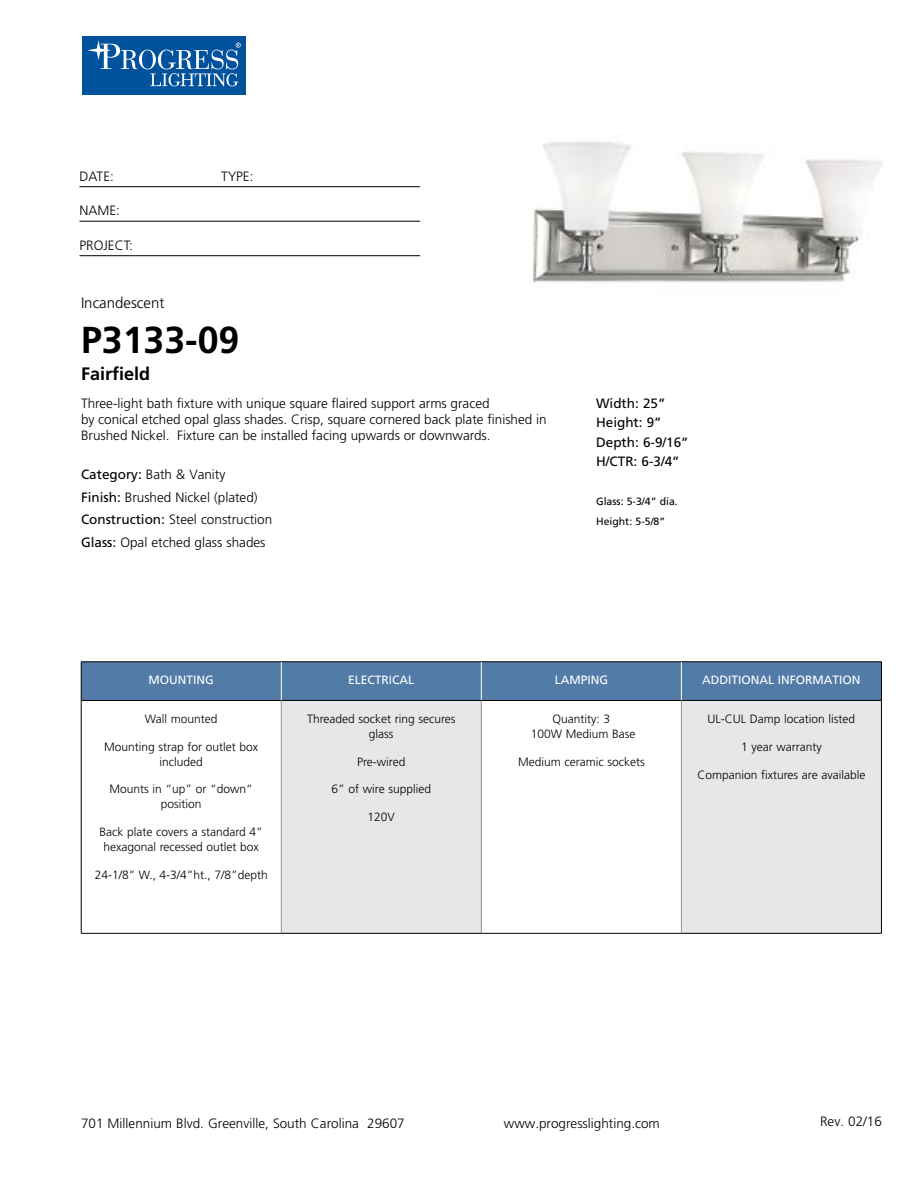
<style>
.page{position:relative;width:918px;height:1188px;background:#fff}
.page>*{position:absolute;margin:0;border:0;box-sizing:border-box;transform-origin:0 0}
.t1{font:700 37.5px "Frutiger LT Std";color:#000}
.t2{font:700 18px "Frutiger LT Std";color:#000}
.t3{font:300 15px "Frutiger LT Std";color:#000}
.t4{font:300 13.5px/22.5px "Frutiger LT Std";color:#000}
.t5{font:13.5px/19.5px "Frutiger LT Std";color:#000}
.t6{font:300 12px/15px "Frutiger LT Std";color:#000;text-align:center}
.t7{font:12px "Frutiger LT Std";color:#fff}
.t8{font:10.5px/19.5px "Frutiger LT Std";color:#000}
.s1{font-weight:400}
</style>
<div class="page">
<div style="left:82px;top:36px;width:164px;height:59px;background:#00529c"></div>
<svg style="left:139px;top:50px;width:17px;height:19px"></svg>
<div style="left:142px;top:50px;width:11px;height:19px;background:#00529c;border-radius:50%"></div>
<svg style="left:87px;top:40px;width:51px;height:29px"></svg>
<svg style="left:150px;top:43px;width:91px;height:43px"></svg>
<hr style="left:80px;top:186px;width:340px;height:1px;background:#000">
<hr style="left:80px;top:221px;width:340px;height:1px;background:#000">
<hr style="left:80px;top:255px;width:340px;height:1px;background:#000">
<div style="left:82px;top:663px;width:799px;height:37px;background:#527ba8"></div>
<div style="left:281px;top:700px;width:200px;height:233px;background:#e6e7e8"></div>
<div style="left:681px;top:700px;width:200px;height:233px;background:#e6e7e8"></div>
<hr style="left:281px;top:701px;width:1px;height:232px;background:#939598">
<hr style="left:481px;top:701px;width:1px;height:232px;background:#939598">
<hr style="left:681px;top:701px;width:1px;height:232px;background:#939598">
<hr style="left:81px;top:700px;width:200px;height:1px;background:#000">
<hr style="left:281px;top:700px;width:200px;height:1px;background:#000">
<hr style="left:481px;top:700px;width:200px;height:1px;background:#000">
<hr style="left:681px;top:700px;width:200px;height:1px;background:#000">
<hr style="left:81px;top:933px;width:200px;height:1px;background:#000">
<hr style="left:281px;top:933px;width:200px;height:1px;background:#000">
<hr style="left:481px;top:933px;width:200px;height:1px;background:#000">
<hr style="left:681px;top:933px;width:201px;height:1px;background:#000">
<hr style="left:81px;top:662px;width:200px;height:1px;background:#000">
<hr style="left:81px;top:662px;width:1px;height:38px;background:#000">
<hr style="left:281px;top:662px;width:200px;height:1px;background:#000">
<hr style="left:481px;top:662px;width:200px;height:1px;background:#000">
<hr style="left:681px;top:662px;width:201px;height:1px;background:#000">
<hr style="left:881px;top:662px;width:1px;height:38px;background:#000">
<hr style="left:81px;top:700px;width:1px;height:233px;background:#000">
<hr style="left:881px;top:700px;width:1px;height:233px;background:#000">
<hr style="left:281px;top:662px;width:1px;height:38px;background:#fff">
<hr style="left:681px;top:662px;width:1px;height:38px;background:#fff">
<hr style="left:481px;top:662px;width:1px;height:38px;background:#fff">
<img style="left:533px;top:141px;width:349px;height:142px">
<p class="t4" style="left:80px;top:165px;width:36px">DATE:</p>
<p class="t4" style="left:221px;top:165px;width:34px">TYPE:</p>
<p class="t4" style="left:80px;top:200px;width:42px">NAME:</p>
<p class="t4" style="left:80px;top:234px;width:55px">PROJECT:</p>
<p class="t3" style="left:81px;top:294px;width:85px">Incandescent</p>
<h1 class="t1" style="left:81px;top:318px;width:160px">P3133-09</h1>
<h2 class="t2" style="left:81px;top:363px;width:71px">Fairfield</h2>
<p class="t4" style="left:81px;top:395px;width:467px;line-height:16.2px">Three-light bath fixture with unique square flaired support arms graced<br>by conical etched opal glass shades. Crisp, square cornered back plate finished in<br>Brushed Nickel. Fixture can be installed facing upwards or downwards.</p>
<p class="t4" style="left:81px;top:463px;width:193px"><span class="s1">Category:</span> Bath &amp; Vanity<br><span class="s1">Finish:</span> Brushed Nickel (plated)<br><span class="s1">Construction:</span> Steel construction<br><span class="s1">Glass:</span> Opal etched glass shades</p>
<p class="t5" style="left:596px;top:393px;width:94px">Width: 25”<br>Height: 9”<br>Depth: 6-9/16”<br>H/CTR: 6-3/4”</p>
<p class="t8" style="left:596px;top:492px;width:83px">Glass: 5-3/4” dia.<br>Height: 5-5/8”</p>
<p class="t7" style="left:149px;top:673px;width:67px">MOUNTING</p>
<p class="t7" style="left:348px;top:673px;width:68px">ELECTRICAL</p>
<p class="t7" style="left:555px;top:673px;width:55px">LAMPING</p>
<p class="t7" style="left:702px;top:673px;width:160px">ADDITIONAL INFORMATION</p>
<p class="t6" style="left:145px;top:711px;width:74px">Wall mounted</p>
<p class="t6" style="left:104px;top:739px;width:156px">Mounting strap for outlet box included</p>
<p class="t6" style="left:110px;top:782px;width:145px">Mounts in “up” or “down” position</p>
<p class="t6" style="left:100px;top:825px;width:165px">Back plate covers a standard 4” hexagonal recessed outlet box</p>
<p class="t6" style="left:95px;top:868px;width:175px">24-1/8” W., 4-3/4”ht., 7/8”depth</p>
<p class="t6" style="left:307px;top:712px;width:150px">Threaded socket ring secures glass</p>
<p class="t6" style="left:357px;top:754px;width:50px">Pre-wired</p>
<p class="t6" style="left:332px;top:782px;width:101px">6” of wire supplied</p>
<p class="t6" style="left:368px;top:810px;width:29px">120V</p>
<p class="t6" style="left:708px;top:712px;width:149px">UL-CUL Damp location listed</p>
<p class="t6" style="left:741px;top:739px;width:82px">1 year warranty</p>
<p class="t6" style="left:697px;top:767px;width:169px">Companion fixtures are available</p>
<p class="t6" style="left:531px;top:712px;width:106px">Quantity: 3<br>100W Medium Base</p>
<p class="t6" style="left:518px;top:754px;width:128px">Medium ceramic sockets</p>
<p class="t4" style="left:81px;top:1112px;width:325px">701 Millennium Blvd. Greenville, South Carolina 29607</p>
<p class="t4" style="left:504px;top:1112px;width:158px">www.progresslighting.com</p>
<p class="t4" style="left:820px;top:1110px;width:63px">Rev. 02/16</p>
</div>
